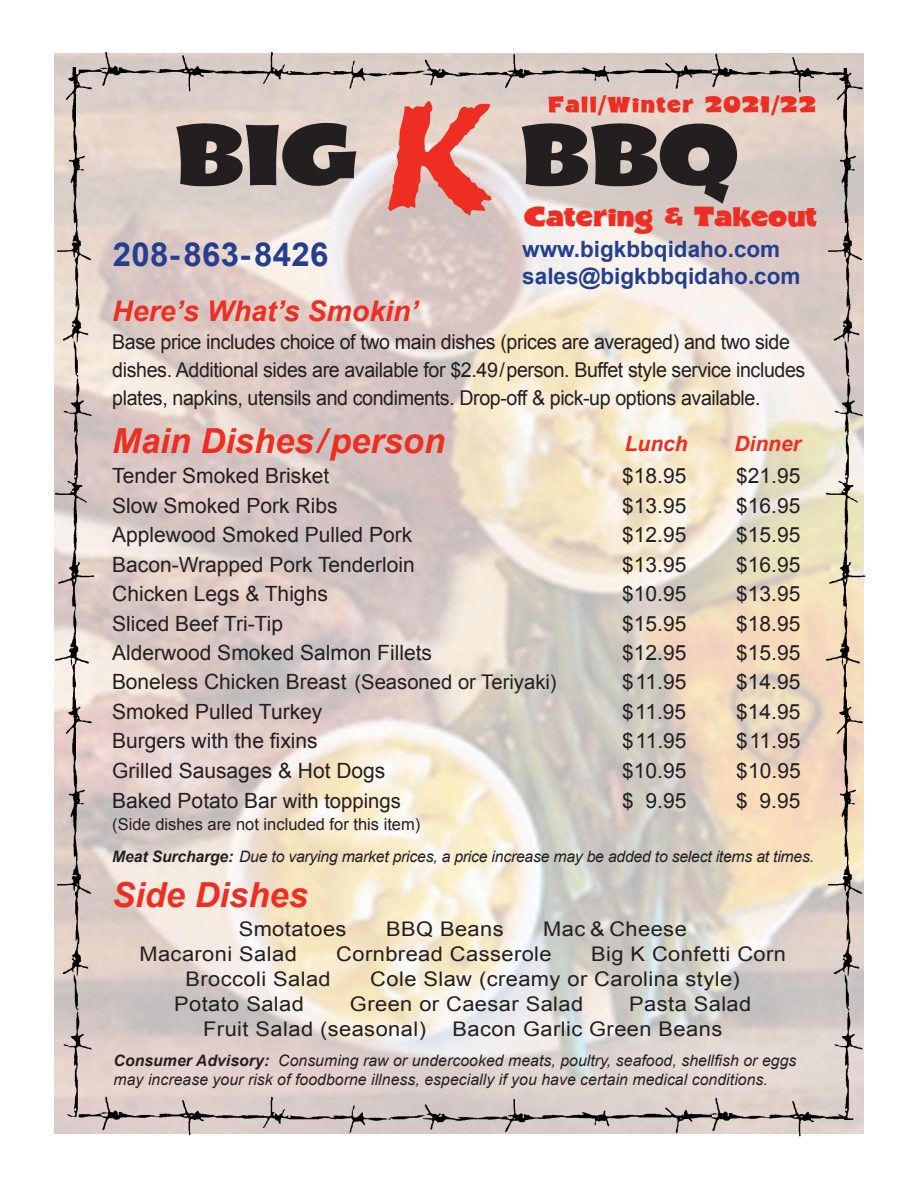
<style>
.page{position:relative;width:918px;height:1188px;background:#fff}
.page>*{position:absolute;margin:0;border:0;box-sizing:border-box;transform-origin:0 0}
.t1{font:82.5px "AS Shocard Block";color:#231f20}
.t2{font:italic 700 34.5px "Arial";color:#ee2e22}
.t3{font:700 33px "Arial";letter-spacing:.01em;color:#253f8e}
.t4{font:italic 700 28.5px "Arial";color:#ee2e22}
.t5{font:27px "AS Shocard Block";letter-spacing:.01em;color:#ee2e22}
.t6{font:700 22.5px "Arial";color:#253f8e}
.t7{font:22.05px "AS Shocard Block";letter-spacing:.07em;color:#ee2e22}
.t8{font:21px "Arial";color:#231f20}
.t9{font:italic 700 21px "Arial";color:#ee2e22}
.t10{font:20.4px/27.8px "Arial";letter-spacing:-.02em;color:#231f20;scale:.96 1}
.t11{font:20.1px "Arial";letter-spacing:.02em;color:#231f20;scale:1.08 1}
.t12{font:16.5px "Arial";color:#231f20}
.t13{font:italic 15.75px "Arial";letter-spacing:.005em;color:#231f20}
.t14{font:italic 15.75px "Arial";letter-spacing:-.015em;color:#231f20}
.s1{font-family:"Helvetica";font-weight:900;font-stretch:condensed;font-size:23.55px}
.s2{font-size:20.25px}
.s3{font-weight:700}
</style>
<div class="page">
<img style="left:54px;top:54px;width:810px;height:1080px">
<img style="left:78px;top:51px;width:611px;height:45px">
<img style="left:78px;top:1092px;width:634px;height:44px">
<img style="left:54px;top:68px;width:45px;height:1049px">
<img style="left:822px;top:69px;width:44px;height:1051px">
<img style="left:689px;top:53px;width:155px;height:44px">
<img style="left:689px;top:1093px;width:155px;height:44px">
<img style="left:388px;top:101px;width:103px;height:115px">
<p class="t7" style="left:548px;top:94px;width:269px">Fall<span class="s1">/</span>Winter 2021<span class="s1">/</span>22</p>
<p class="t1" style="left:176px;top:116px;width:186px">BIG</p>
<p class="t1" style="left:521px;top:116px;width:219px">BBQ</p>
<p class="t3" style="left:113px;top:232px;width:217px">208-863-8426</p>
<p class="t6" style="left:522px;top:234px;width:259px">www.bigkbbqidaho.com</p>
<p class="t6" style="left:522px;top:261px;width:280px">sales@bigkbbqidaho.com</p>
<p class="t5" style="left:524px;top:203px;width:295px">Catering &amp; Takeout</p>
<p class="t4" style="left:112px;top:292px;width:308px">Here’s What’s Smokin’</p>
<p class="t10" style="left:112px;top:328px;width:724px">Base price includes choice of two main dishes (prices are averaged) and two side dishes. Additional sides are available for $2.49/person. Buffet style service includes plates, napkins, utensils and condiments. Drop-off &amp; pick-up options available.</p>
<p class="t2" style="left:112px;top:418px;width:334px">Main Dishes/person</p>
<p class="t8" style="left:112px;top:462px;width:219px">Tender Smoked Brisket</p>
<p class="t8" style="left:622px;top:462px;width:66px">$18.95</p>
<p class="t8" style="left:736px;top:462px;width:66px">$21.95</p>
<p class="t8" style="left:112px;top:492px;width:227px">Slow Smoked Pork Ribs</p>
<p class="t8" style="left:622px;top:492px;width:66px">$13.95</p>
<p class="t8" style="left:736px;top:492px;width:66px">$16.95</p>
<p class="t8" style="left:112px;top:521px;width:301px">Applewood Smoked Pulled Pork</p>
<p class="t8" style="left:622px;top:521px;width:66px">$12.95</p>
<p class="t8" style="left:736px;top:521px;width:66px">$15.95</p>
<p class="t8" style="left:112px;top:551px;width:304px">Bacon-Wrapped Pork Tenderloin</p>
<p class="t8" style="left:622px;top:551px;width:66px">$13.95</p>
<p class="t8" style="left:736px;top:551px;width:66px">$16.95</p>
<p class="t8" style="left:112px;top:580px;width:217px">Chicken Legs &amp; Thighs</p>
<p class="t8" style="left:622px;top:580px;width:66px">$10.95</p>
<p class="t8" style="left:736px;top:580px;width:66px">$13.95</p>
<p class="t8" style="left:112px;top:609px;width:172px">Sliced Beef Tri-Tip</p>
<p class="t8" style="left:622px;top:609px;width:66px">$15.95</p>
<p class="t8" style="left:736px;top:609px;width:66px">$18.95</p>
<p class="t8" style="left:112px;top:639px;width:321px">Alderwood Smoked Salmon Fillets</p>
<p class="t8" style="left:622px;top:639px;width:66px">$12.95</p>
<p class="t8" style="left:736px;top:639px;width:66px">$15.95</p>
<p class="t8" style="left:112px;top:668px;width:446px">Boneless Chicken Breast <span class="s2">(Seasoned or Teriyaki)</span></p>
<p class="t8" style="left:622px;top:668px;width:66px">$11.95</p>
<p class="t8" style="left:736px;top:668px;width:66px">$14.95</p>
<p class="t8" style="left:112px;top:698px;width:212px">Smoked Pulled Turkey</p>
<p class="t8" style="left:622px;top:698px;width:65px">$11.95</p>
<p class="t8" style="left:736px;top:698px;width:66px">$14.95</p>
<p class="t8" style="left:112px;top:727px;width:207px">Burgers with the fixins</p>
<p class="t8" style="left:622px;top:727px;width:66px">$11.95</p>
<p class="t8" style="left:736px;top:727px;width:66px">$11.95</p>
<p class="t8" style="left:112px;top:756px;width:275px">Grilled Sausages &amp; Hot Dogs</p>
<p class="t8" style="left:622px;top:756px;width:66px">$10.95</p>
<p class="t8" style="left:736px;top:756px;width:66px">$ 10.95</p>
<p class="t8" style="left:112px;top:786px;width:290px">Baked Potato Bar <span class="s2">with toppings</span></p>
<p class="t8" style="left:622px;top:786px;width:66px">$ 9.95</p>
<p class="t8" style="left:736px;top:786px;width:66px">$ 9.95</p>
<p class="t12" style="left:112px;top:814px;width:310px">(Side dishes are not included for this item)</p>
<p class="t14" style="left:112px;top:846px;width:703px"><span class="s3">Meat Surcharge:</span> Due to varying market prices, a price increase may be added to select items at times.</p>
<p class="t2" style="left:112px;top:872px;width:197px">Side Dishes</p>
<p class="t9" style="left:625px;top:430px;width:64px">Lunch</p>
<p class="t9" style="left:734px;top:430px;width:68px">Dinner</p>
<p class="t11" style="left:239px;top:916px;width:101px">Smotatoes</p>
<p class="t11" style="left:386px;top:916px;width:110px">BBQ Beans</p>
<p class="t11" style="left:543px;top:916px;width:135px">Mac &amp; Cheese</p>
<p class="t11" style="left:139px;top:941px;width:147px">Macaroni Salad</p>
<p class="t11" style="left:336px;top:941px;width:201px">Cornbread Casserole</p>
<p class="t11" style="left:591px;top:941px;width:182px">Big K Confetti Corn</p>
<p class="t11" style="left:186px;top:966px;width:136px">Broccoli Salad</p>
<p class="t11" style="left:370px;top:966px;width:344px">Cole Slaw (creamy or Carolina style)</p>
<p class="t11" style="left:174px;top:991px;width:122px">Potato Salad</p>
<p class="t11" style="left:350px;top:991px;width:218px">Green or Caesar Salad</p>
<p class="t11" style="left:629px;top:991px;width:115px">Pasta Salad</p>
<p class="t11" style="left:203px;top:1016px;width:208px">Fruit Salad (seasonal)</p>
<p class="t11" style="left:452px;top:1016px;width:251px">Bacon Garlic Green Beans</p>
<p class="t13" style="left:114px;top:1050px;width:684px"><span class="s3">Consumer Advisory:</span> Consuming raw or undercooked meats, poultry, seafood, shellfish or eggs</p>
<p class="t13" style="left:114px;top:1070px;width:656px">may increase your risk of foodborne illness, especially if you have certain medical conditions.</p>
</div>
